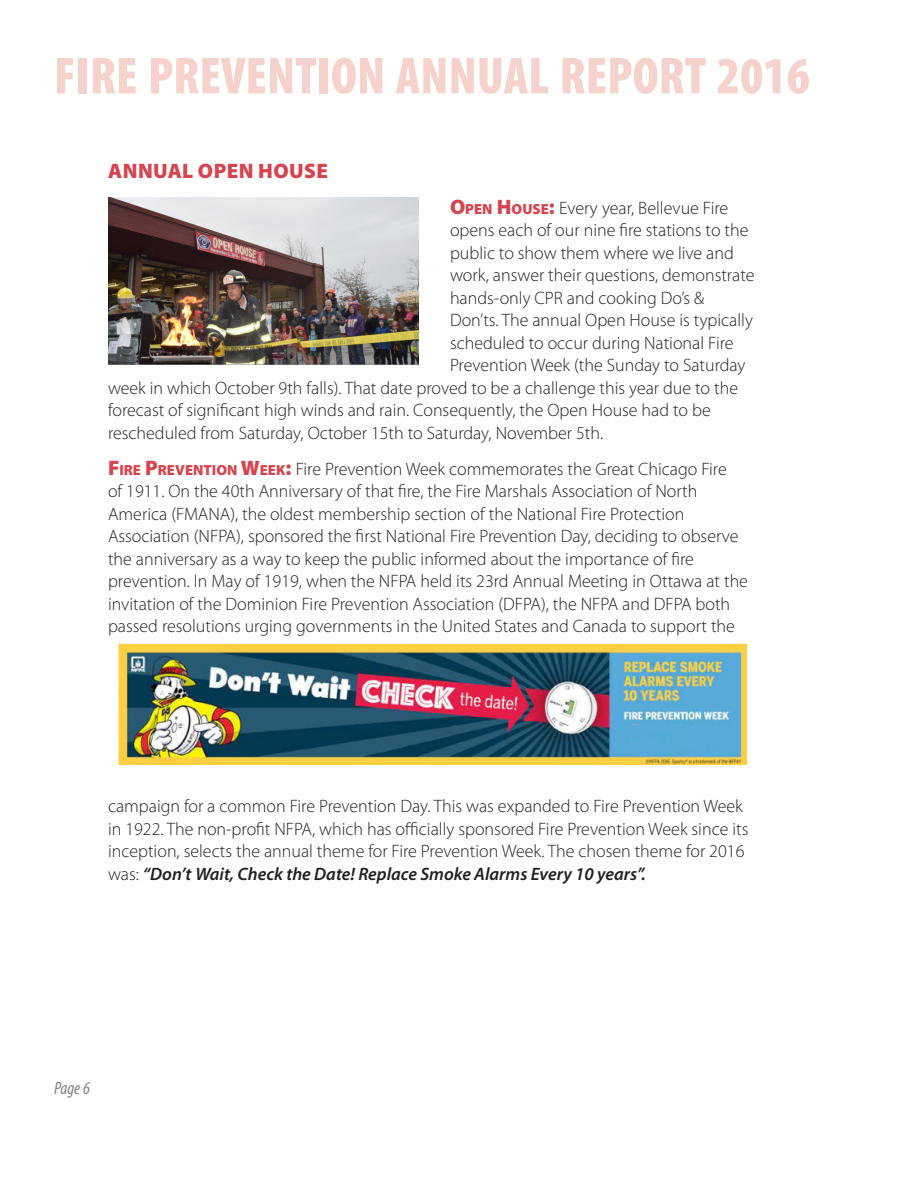
<style>
.page{position:relative;width:918px;height:1188px;background:#fff}
.page>*{position:absolute;margin:0;border:0;box-sizing:border-box;transform-origin:0 0}
.t1{font:900 condensed 52.5px "Myriad Pro";color:#f5d3cc}
.FIRST_MAIN_TITLE{font:900 21px "Myriad Pro";letter-spacing:.02em;color:#d6444e}
.FIRST_with_bold_3_wo{font:300 18px/22.5px "Myriad Pro";color:#231f20}
.t2{font:italic condensed 18px "Myriad Pro";color:#808285}
.s1{font-weight:900;font-size:21px;color:#d6444e}
.s2{font-weight:900;font-size:14.7px;color:#d6444e}
.s3{font-weight:600;font-style:italic}
</style>
<div class="page">
<img style="left:118px;top:644px;width:629px;height:120px">
<img style="left:108px;top:197px;width:311px;height:168px">
<h1 class="t1" style="left:54px;top:42px;width:757px">FIRE PREVENTION ANNUAL REPORT 2016</h1>
<p class="FIRST_MAIN_TITLE" style="left:108px;top:157px;width:221px">ANNUAL OPEN HOUSE</p>
<p class="FIRST_with_bold_3_wo" style="left:450px;top:196px;width:280px"><span class="s1">O</span><span class="s2">PEN</span> <span class="s1">H</span><span class="s2">OUSE</span><span class="s1">:</span> Every year, Bellevue Fire</p>
<p class="FIRST_with_bold_3_wo" style="left:450px;top:219px;width:300px">opens each of our nine fire stations to the</p>
<p class="FIRST_with_bold_3_wo" style="left:450px;top:241px;width:285px">public to show them where we live and</p>
<p class="FIRST_with_bold_3_wo" style="left:450px;top:264px;width:306px">work, answer their questions, demonstrate</p>
<p class="FIRST_with_bold_3_wo" style="left:450px;top:286px;width:256px">hands-only CPR and cooking Do’s &amp;</p>
<p class="FIRST_with_bold_3_wo" style="left:450px;top:309px;width:305px">Don’ts. The annual Open House is typically</p>
<p class="FIRST_with_bold_3_wo" style="left:450px;top:331px;width:285px">scheduled to occur during National Fire</p>
<p class="FIRST_with_bold_3_wo" style="left:450px;top:354px;width:297px">Prevention Week (the Sunday to Saturday</p>
<p class="FIRST_with_bold_3_wo" style="left:108px;top:376px;width:632px">week in which October 9th falls). That date proved to be a challenge this year due to the</p>
<p class="FIRST_with_bold_3_wo" style="left:108px;top:399px;width:604px">forecast of significant high winds and rain. Consequently, the Open House had to be</p>
<p class="FIRST_with_bold_3_wo" style="left:108px;top:421px;width:497px">rescheduled from Saturday, October 15th to Saturday, November 5th.</p>
<p class="FIRST_with_bold_3_wo" style="left:108px;top:457px;width:642px"><span class="s1">F</span> <span class="s2">IRE</span> <span class="s1">P</span><span class="s2">REVENTION</span> <span class="s1">W</span><span class="s2">EEK</span><span class="s1">:</span> Fire Prevention Week commemorates the Great Chicago Fire<br>of 1911. On the 40th Anniversary of that fire, the Fire Marshals Association of North America (FMANA), the oldest membership section of the National Fire Protection Association (NFPA), sponsored the first National Fire Prevention Day, deciding to observe the anniversary as a way to keep the public informed about the importance of fire prevention. In May of 1919, when the NFPA held its 23rd Annual Meeting in Ottawa at the invitation of the Dominion Fire Prevention Association (DFPA), the NFPA and DFPA both passed resolutions urging governments in the United States and Canada to support the</p>
<p class="FIRST_with_bold_3_wo" style="left:108px;top:795px;width:642px">campaign for a common Fire Prevention Day. This was expanded to Fire Prevention Week in 1922. The non-profit NFPA, which has officially sponsored Fire Prevention Week since its inception, selects the annual theme for Fire Prevention Week. The chosen theme for 2016 was: <span class="s3">“Don’t Wait, Check the Date! Replace Smoke Alarms Every 10 years”.</span></p>
<p class="t2" style="left:54px;top:1077px;width:37px">Page 6</p>
</div>
